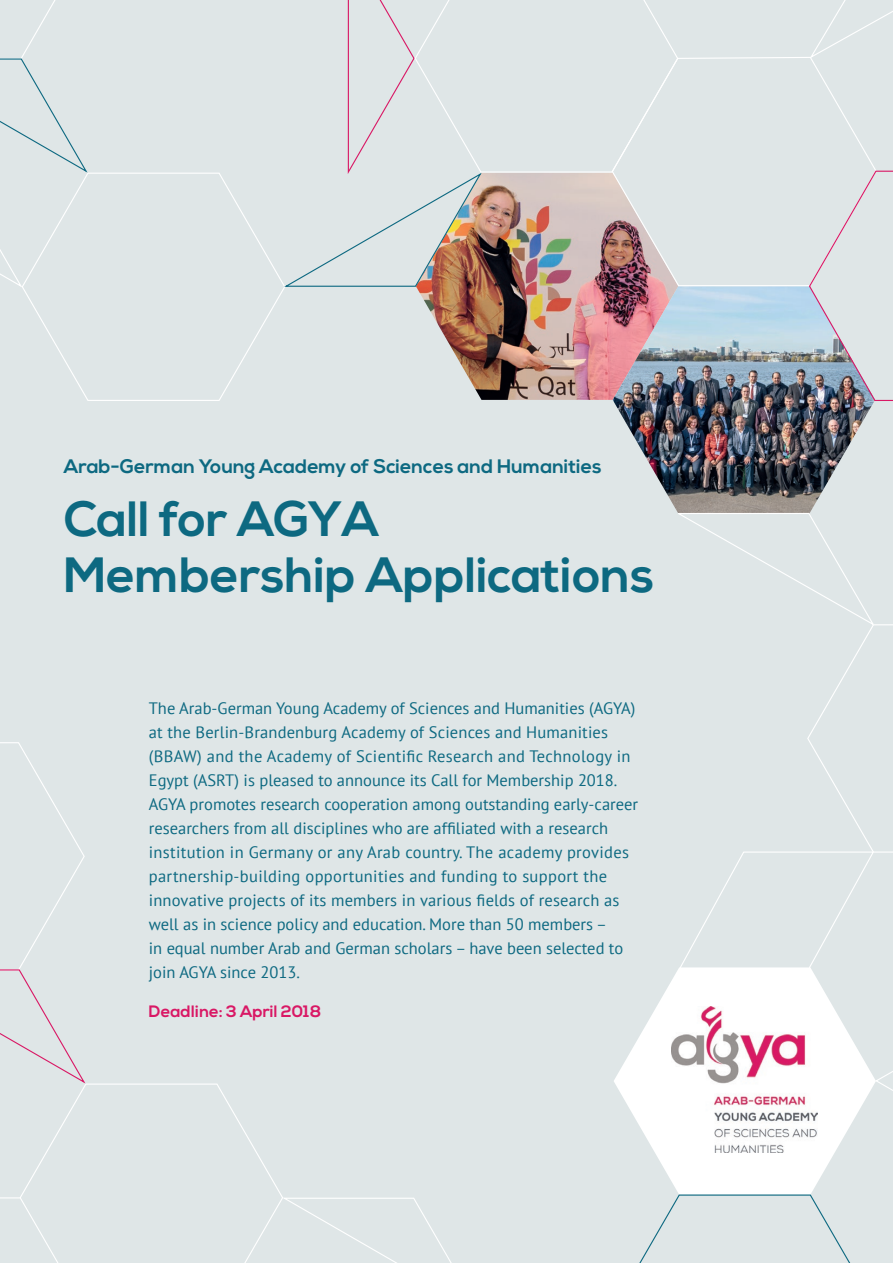
<style>
.page{position:relative;width:893px;height:1263px;background:#dfe6e7}
.page>*{position:absolute;margin:0;border:0;box-sizing:border-box;transform-origin:0 0}
.t1{font:700 49.5px "Nexa";color:#0d6981}
.t2{font:700 19.5px "Nexa";color:#0d6981}
.VS_Fließtext{font:16.5px/24px "PT Sans";color:#0d6981}
.t3{font:700 16.5px "Nexa";color:#d91865}
</style>
<div class="page">
<svg style="left:0;top:1197px;width:19px;height:1px"></svg>
<svg style="left:811px;top:0;width:82px;height:56px"></svg>
<img style="left:417px;top:173px;width:196px;height:227px">
<img style="left:613px;top:287px;width:261px;height:225px">
<svg style="left:23px;top:172px;width:262px;height:229px"></svg>
<svg style="left:19px;top:1083px;width:264px;height:180px"></svg>
<svg style="left:280px;top:1197px;width:172px;height:66px"></svg>
<svg style="left:282px;top:0;width:201px;height:288px"></svg>
<svg style="left:614px;top:512px;width:279px;height:751px"></svg>
<svg style="left:0;top:0;width:89px;height:289px"></svg>
<svg style="left:611px;top:56px;width:265px;height:231px"></svg>
<svg style="left:808px;top:170px;width:85px;height:232px"></svg>
<svg style="left:0;top:742px;width:87px;height:343px"></svg>
<svg style="left:414px;top:0;width:265px;height:173px"></svg>
<p class="t2" style="left:64px;top:455px;width:539px">Arab-German Young Academy of Sciences and Humanities</p>
<p class="t1" style="left:64px;top:491px;width:317px">Call for AGYA</p>
<p class="t1" style="left:64px;top:546px;width:592px">Membership Applications</p>
<p class="VS_Fließtext" style="left:149px;top:696px;width:491px">The Arab-German Young Academy of Sciences and Humanities (AGYA) at the Berlin-Brandenburg Academy of Sciences and Humanities (BBAW) and the Academy of Scientific Research and Technology in Egypt (ASRT) is pleased to announce its Call for Membership 2018.<br>AGYA promotes research cooperation among outstanding early-career researchers from all disciplines who are affiliated with a research institution in Germany or any Arab country. The academy provides partnership-building opportunities and funding to support the innovative projects of its members in various fields of research as well as in science policy and education. More than 50 members –<br>in equal number Arab and German scholars – have been selected to join AGYA since 2013.</p>
<p class="t3" style="left:149px;top:1002px;width:174px">Deadline: 3 April 2018</p>
</div>
